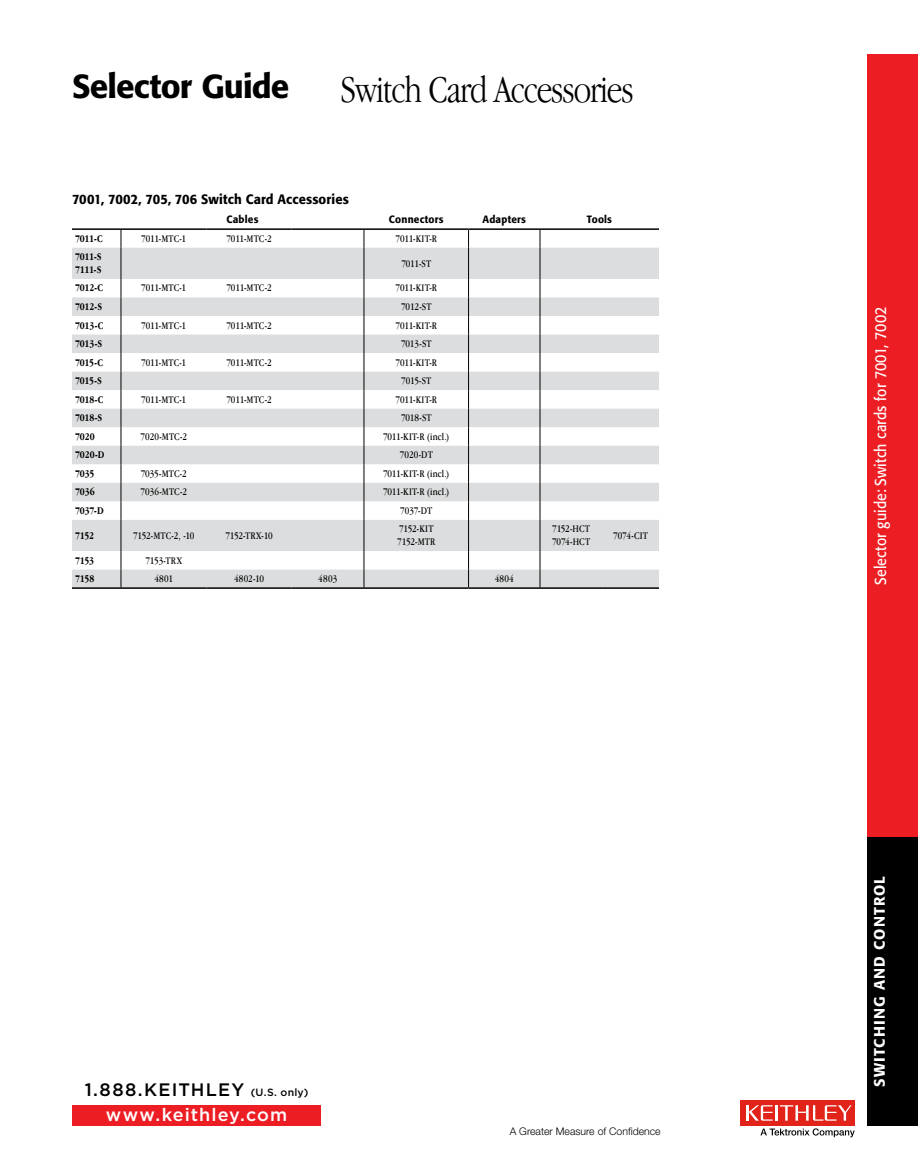
<style>
.page{position:relative;width:918px;height:1175px;background:#fff}
.page>*{position:absolute;margin:0;border:0;box-sizing:border-box;transform-origin:0 0}
.t1{font:300 condensed 39px "Garamond IT Cby BT";letter-spacing:-.03em;color:#000}
.t2{font:500 33px "Formata";letter-spacing:-.025em;color:#000}
.t3{font:500 18px "Gotham";letter-spacing:.065em;color:#000}
.t4{font:500 18px "Gotham";letter-spacing:.06em;color:#fff}
.t5{font:15.75px "Formata";color:#fff;scale:.9 1}
.t6{font:500 15px "Formata";letter-spacing:.075em;color:#fff}
.t7{font:500 13.5px "Formata";letter-spacing:.01em;color:#000;scale:.95 1}
.t8{font:condensed 10.5px/12.8px "Garamond IT Cby BT";letter-spacing:-.005em;color:#000}
.t9{font:700 condensed 10.5px/12.8px "Garamond IT Cby BT";letter-spacing:-.01em;color:#000}
.t10{font:condensed 10.5px "Garamond IT Cby BT";letter-spacing:.015em;color:#000}
.t11{font:500 10.5px "Formata";letter-spacing:.02em;color:#000;scale:.95 1}
.t12{font:300 10.5px "Helvetica Neue";color:#000}
.s1{font-size:10.5px}
</style>
<div class="page">
<div style="left:867px;top:54px;width:51px;height:783px;background:#ed1d24"></div>
<div style="left:867px;top:837px;width:51px;height:288px;background:#000"></div>
<div style="left:72px;top:1104px;width:249px;height:21px;background:#ed1d24"></div>
<div style="left:741px;top:1100px;width:114px;height:25px;background:#e2231a"></div>
<hr style="left:775px;top:1105px;width:3px;height:15px;background:#fff">
<svg style="left:746px;top:1105px;width:27px;height:15px"></svg>
<svg style="left:780px;top:1105px;width:71px;height:15px"></svg>
<svg style="left:760px;top:1128px;width:95px;height:9px"></svg>
<svg style="left:72px;top:248px;width:587px;height:339px;fill:#dcddde"></svg>
<hr style="left:72px;top:587px;width:49px;height:2px;background:#000">
<hr style="left:121px;top:587px;width:85px;height:2px;background:#000">
<hr style="left:206px;top:587px;width:86px;height:2px;background:#000">
<hr style="left:292px;top:587px;width:72px;height:2px;background:#000">
<hr style="left:364px;top:587px;width:105px;height:2px;background:#000">
<hr style="left:540px;top:587px;width:62px;height:2px;background:#000">
<hr style="left:602px;top:587px;width:57px;height:2px;background:#000">
<svg style="left:121px;top:230px;width:1px;height:18px"></svg>
<svg style="left:364px;top:230px;width:1px;height:18px"></svg>
<hr style="left:121px;top:248px;width:1px;height:31px;background:#000">
<hr style="left:364px;top:248px;width:1px;height:31px;background:#000">
<svg style="left:121px;top:279px;width:1px;height:241px"></svg>
<svg style="left:364px;top:279px;width:1px;height:241px"></svg>
<hr style="left:121px;top:520px;width:1px;height:31px;background:#000">
<hr style="left:364px;top:520px;width:1px;height:31px;background:#000">
<svg style="left:121px;top:551px;width:1px;height:36px"></svg>
<svg style="left:364px;top:551px;width:1px;height:36px"></svg>
<hr style="left:72px;top:228px;width:49px;height:2px;background:#000">
<hr style="left:121px;top:228px;width:85px;height:2px;background:#000">
<hr style="left:206px;top:228px;width:86px;height:2px;background:#000">
<hr style="left:292px;top:228px;width:72px;height:2px;background:#000">
<hr style="left:364px;top:228px;width:105px;height:2px;background:#000">
<hr style="left:540px;top:228px;width:62px;height:2px;background:#000">
<hr style="left:602px;top:228px;width:57px;height:2px;background:#000">
<hr style="left:469px;top:228px;width:71px;height:2px;background:#000">
<hr style="left:469px;top:587px;width:71px;height:2px;background:#000">
<svg style="left:468px;top:230px;width:1px;height:18px"></svg>
<svg style="left:540px;top:230px;width:1px;height:18px"></svg>
<hr style="left:468px;top:248px;width:1px;height:31px;background:#000">
<hr style="left:540px;top:248px;width:1px;height:31px;background:#000">
<svg style="left:468px;top:279px;width:1px;height:241px"></svg>
<svg style="left:540px;top:279px;width:1px;height:241px"></svg>
<hr style="left:468px;top:520px;width:1px;height:31px;background:#000">
<hr style="left:540px;top:520px;width:1px;height:31px;background:#000">
<svg style="left:468px;top:551px;width:1px;height:36px"></svg>
<svg style="left:540px;top:551px;width:1px;height:36px"></svg>
<h2 class="t2" style="left:72px;top:66px;width:219px">Selector Guide</h2>
<h1 class="t1" style="left:341px;top:68px;width:295px">Switch Card Accessories</h1>
<p class="t7" style="left:72px;top:191px;width:293px">7001, 7002, 705, 706 Switch Card Accessories</p>
<p class="t11" style="left:227px;top:213px;width:35px">Cables</p>
<p class="t11" style="left:389px;top:213px;width:59px">Connectors</p>
<p class="t11" style="left:483px;top:213px;width:47px">Adapters</p>
<p class="t11" style="left:587px;top:213px;width:28px">Tools</p>
<p class="t9" style="left:75px;top:232px;width:29px">7011-C</p>
<p class="t8" style="left:141px;top:232px;width:46px">7011-MTC-1</p>
<p class="t8" style="left:226px;top:232px;width:47px">7011-MTC-2</p>
<p class="t8" style="left:396px;top:232px;width:43px">7011-KIT-R</p>
<p class="t9" style="left:75px;top:250px;width:28px">7011-S<br>7111-S</p>
<p class="t8" style="left:401px;top:257px;width:31px">7011-ST</p>
<p class="t9" style="left:75px;top:282px;width:30px">7012-C</p>
<p class="t8" style="left:141px;top:282px;width:46px">7011-MTC-1</p>
<p class="t8" style="left:226px;top:282px;width:47px">7011-MTC-2</p>
<p class="t8" style="left:396px;top:282px;width:43px">7011-KIT-R</p>
<p class="t9" style="left:75px;top:300px;width:29px">7012-S</p>
<p class="t8" style="left:401px;top:300px;width:32px">7012-ST</p>
<p class="t9" style="left:75px;top:319px;width:30px">7013-C</p>
<p class="t8" style="left:141px;top:319px;width:46px">7011-MTC-1</p>
<p class="t8" style="left:226px;top:319px;width:47px">7011-MTC-2</p>
<p class="t8" style="left:396px;top:319px;width:43px">7011-KIT-R</p>
<p class="t9" style="left:75px;top:337px;width:29px">7013-S</p>
<p class="t8" style="left:401px;top:337px;width:32px">7013-ST</p>
<p class="t9" style="left:75px;top:356px;width:30px">7015-C</p>
<p class="t8" style="left:141px;top:356px;width:46px">7011-MTC-1</p>
<p class="t8" style="left:226px;top:356px;width:47px">7011-MTC-2</p>
<p class="t8" style="left:396px;top:356px;width:43px">7011-KIT-R</p>
<p class="t9" style="left:75px;top:374px;width:28px">7015-S</p>
<p class="t8" style="left:401px;top:374px;width:32px">7015-ST</p>
<p class="t9" style="left:75px;top:393px;width:30px">7018-C</p>
<p class="t8" style="left:141px;top:393px;width:46px">7011-MTC-1</p>
<p class="t8" style="left:226px;top:393px;width:47px">7011-MTC-2</p>
<p class="t8" style="left:396px;top:393px;width:43px">7011-KIT-R</p>
<p class="t9" style="left:75px;top:411px;width:29px">7018-S</p>
<p class="t8" style="left:401px;top:411px;width:32px">7018-ST</p>
<p class="t9" style="left:75px;top:430px;width:21px">7020</p>
<p class="t8" style="left:141px;top:430px;width:48px">7020-MTC-2</p>
<p class="t10" style="left:383px;top:430px;width:68px">7011-KIT-R (incl.)</p>
<p class="t9" style="left:75px;top:448px;width:31px">7020-D</p>
<p class="t8" style="left:400px;top:448px;width:34px">7020-DT</p>
<p class="t9" style="left:75px;top:467px;width:21px">7035</p>
<p class="t8" style="left:141px;top:467px;width:47px">7035-MTC-2</p>
<p class="t10" style="left:383px;top:467px;width:68px">7011-KIT-R (incl.)</p>
<p class="t9" style="left:75px;top:485px;width:21px">7036</p>
<p class="t8" style="left:140px;top:485px;width:48px">7036-MTC-2</p>
<p class="t10" style="left:383px;top:486px;width:68px">7011-KIT-R (incl.)</p>
<p class="t9" style="left:75px;top:504px;width:30px">7037-D</p>
<p class="t8" style="left:400px;top:504px;width:33px">7037-DT</p>
<p class="t9" style="left:75px;top:529px;width:21px">7152</p>
<p class="t8" style="left:133px;top:529px;width:63px">7152-MTC-2, -10</p>
<p class="t8" style="left:225px;top:529px;width:49px">7152-TRX-10</p>
<p class="t8" style="left:397px;top:522px;width:39px">7152-KIT<br>7152-MTR</p>
<p class="t8" style="left:552px;top:522px;width:40px">7152-HCT<br>7074-HCT</p>
<p class="t8" style="left:613px;top:529px;width:36px">7074-CIT</p>
<p class="t9" style="left:75px;top:554px;width:21px">7153</p>
<p class="t8" style="left:145px;top:554px;width:38px">7153-TRX</p>
<p class="t9" style="left:75px;top:572px;width:21px">7158</p>
<p class="t8" style="left:154px;top:572px;width:20px">4801</p>
<p class="t8" style="left:234px;top:572px;width:32px">4802-10</p>
<p class="t8" style="left:318px;top:572px;width:20px">4803</p>
<p class="t8" style="left:495px;top:572px;width:21px">4804</p>
<h3 class="t3" style="left:85px;top:1079px;width:225px">1.888.KEITHLEY <span class="s1">(U.S. only)</span></h3>
<h3 class="t4" style="left:106px;top:1104px;width:183px">www.keithley.com</h3>
<p class="t12" style="left:510px;top:1125px;width:152px">A Greater Measure of Confidence</p>
<h3 class="t5" style="left:871px;top:584px;width:310px;rotate:-90deg">Selector guide: Switch cards for 7001, 7002</h3>
<h3 class="t6" style="left:870px;top:1087px;width:213px;rotate:-90deg">SWITCHING AND CONTROL</h3>
</div>
